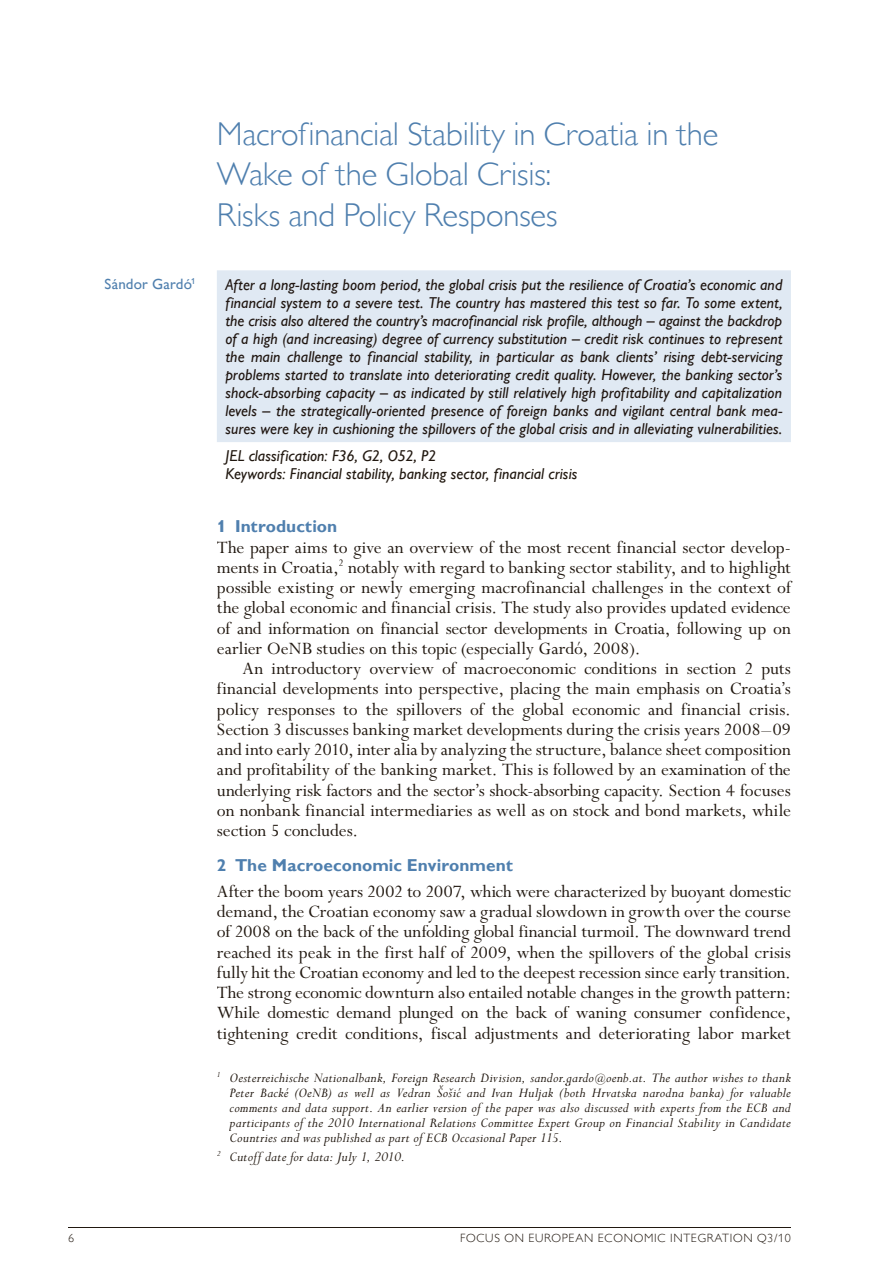
<style>
.page{position:relative;width:893px;height:1263px;background:#fff}
.page>*{position:absolute;margin:0;border:0;box-sizing:border-box;transform-origin:0 0}
.t1{font:300 33px/40.5px "Gill Sans MT Pro";letter-spacing:-.005em;color:#4f7fae}
.t2{font:19.5px/20.2px "Perpetua Std";color:#211810;text-align:justify}
.t3{font:700 17.25px "Gill Sans MT Pro";letter-spacing:.005em;color:#4f7fae}
.t4{font:italic 500 15.75px/18px "Gill Sans MT Pro";letter-spacing:.01em;color:#201611;text-align:justify}
.t5{font:italic 500 15.75px/18px "Gill Sans MT Pro";letter-spacing:.01em;color:#211810}
.t6{font:italic 15px/15px "Perpetua Std";letter-spacing:.015em;color:#211810;text-align:justify}
.t7{font:500 15px "Gill Sans MT Pro";letter-spacing:.01em;color:#4f7fae}
.t8{font:300 12px "Gill Sans MT Pro";letter-spacing:.06em;color:#211810}
.s1{font-size:12px}
</style>
<div class="page">
<hr style="left:68px;top:1227px;width:723px;height:1px;background:#211810">
<hr style="left:231px;top:1085px;width:363px;height:1px;background:#211810">
<div style="left:217px;top:270px;width:574px;height:172px;background:#e0e9f3"></div>
<div style="left:225px;top:279px;width:558px;height:14px;background:#e0e9f3"></div>
<div style="left:226px;top:297px;width:556px;height:14px;background:#e0e9f3"></div>
<div style="left:226px;top:315px;width:556px;height:14px;background:#e0e9f3"></div>
<div style="left:226px;top:333px;width:557px;height:14px;background:#e0e9f3"></div>
<div style="left:226px;top:351px;width:557px;height:14px;background:#e0e9f3"></div>
<div style="left:226px;top:369px;width:556px;height:14px;background:#e0e9f3"></div>
<div style="left:226px;top:387px;width:556px;height:14px;background:#e0e9f3"></div>
<div style="left:226px;top:405px;width:556px;height:14px;background:#e0e9f3"></div>
<div style="left:226px;top:423px;width:555px;height:14px;background:#e0e9f3"></div>
<p class="t7" style="left:105px;top:275px;width:92px">Sándor Gardó<sup>1</sup></p>
<h1 class="t1" style="left:217px;top:113px;width:503px">Macrofinancial Stability in Croatia in the<br>Wake of the Global Crisis:<br>Risks and Policy Responses</h1>
<p class="t4" style="left:225px;top:275px;width:559px">After a long-lasting boom period, the global crisis put the resilience of Croatia’s economic and financial system to a severe test. The country has mastered this test so far. To some extent, the crisis also altered the country’s macrofinancial risk profile, although – against the backdrop of a high (and increasing) degree of currency substitution – credit risk continues to represent the main challenge to financial stability, in particular as bank clients’ rising debt-servicing problems started to translate into deteriorating credit quality. However, the banking sector’s shock-absorbing capacity – as indicated by still relatively high profitability and capitalization levels – the strategically-oriented presence of foreign banks and vigilant central bank mea&shy;sures were key in cushioning the spillovers of the global crisis and in alleviating vulnerabilities.</p>
<p class="t5" style="left:225px;top:447px;width:354px">JEL classification: F36, G2, O52, P2<br>Keywords: Financial stability, banking sector, financial crisis</p>
<p class="t3" style="left:217px;top:516px;width:122px">1 Introduction</p>
<p class="t2" style="left:217px;top:538px;width:576px">The paper aims to give an overview of the most recent financial sector develop&shy;ments in Croatia,<sup>2</sup> notably with regard to banking sector stability, and to highlight possible existing or newly emerging macrofinancial challenges in the context of the global economic and financial crisis. The study also provides updated evidence of and information on financial sector developments in Croatia, following up on earlier OeNB studies on this topic (especially Gardó, 2008).</p>
<p class="t2" style="left:217px;top:659px;width:576px;text-indent:26px">An introductory overview of macroeconomic conditions in section 2 puts financial developments into perspective, placing the main emphasis on Croatia’s policy responses to the spillovers of the global economic and financial crisis.<br>Section 3 discusses banking market developments during the crisis years 2008–09 and into early 2010, inter alia by analyzing the structure, balance sheet composition and profitability of the banking market. This is followed by an examination of the underlying risk factors and the sector’s shock-absorbing capacity. Section 4 focuses on nonbank financial intermediaries as well as on stock and bond markets, while section 5 concludes.</p>
<p class="t3" style="left:217px;top:854px;width:298px">2 The Macroeconomic Environment</p>
<p class="t2" style="left:217px;top:882px;width:576px">After the boom years 2002 to 2007, which were characterized by buoyant domestic demand, the Croatian economy saw a gradual slowdown in growth over the course of 2008 on the back of the unfolding global financial turmoil. The downward trend reached its peak in the first half of 2009, when the spillovers of the global crisis fully hit the Croatian economy and led to the deepest recession since early transition.<br>The strong economic downturn also entailed notable changes in the growth pattern:<br>While domestic demand plunged on the back of waning consumer confidence, tightening credit conditions, fiscal adjustments and deteriorating labor market</p>
<p class="t6" style="left:230px;top:1070px;width:563px;text-indent:-13px"><sup>1</sup> Oesterreichische Nationalbank, Foreign Research Division, sandor.gardo<span class="s1">@</span>oenb.at. The author wishes to thank Peter Backé (OeNB) as well as Vedran Šošic´ and Ivan Huljak (both Hrvatska narodna banka) for valuable comments and data support. An earlier version ofthe paper was also discussed with experts from the ECB and participants ofthe 2010 International Relations Committee Expert Group on Financial Stability in Candidate Countries and was published as part ofECB Occasional Paper 115.</p>
<p class="t6" style="left:217px;top:1150px;width:190px"><sup>2</sup> Cutoffdate for data: July 1, 2010.</p>
<p class="t8" style="left:68px;top:1231px;width:7px">6</p>
<p class="t8" style="left:460px;top:1231px;width:332px">FOCUS ON EUROPEAN ECONOMIC INTEGRATION Q3/10</p>
</div>
